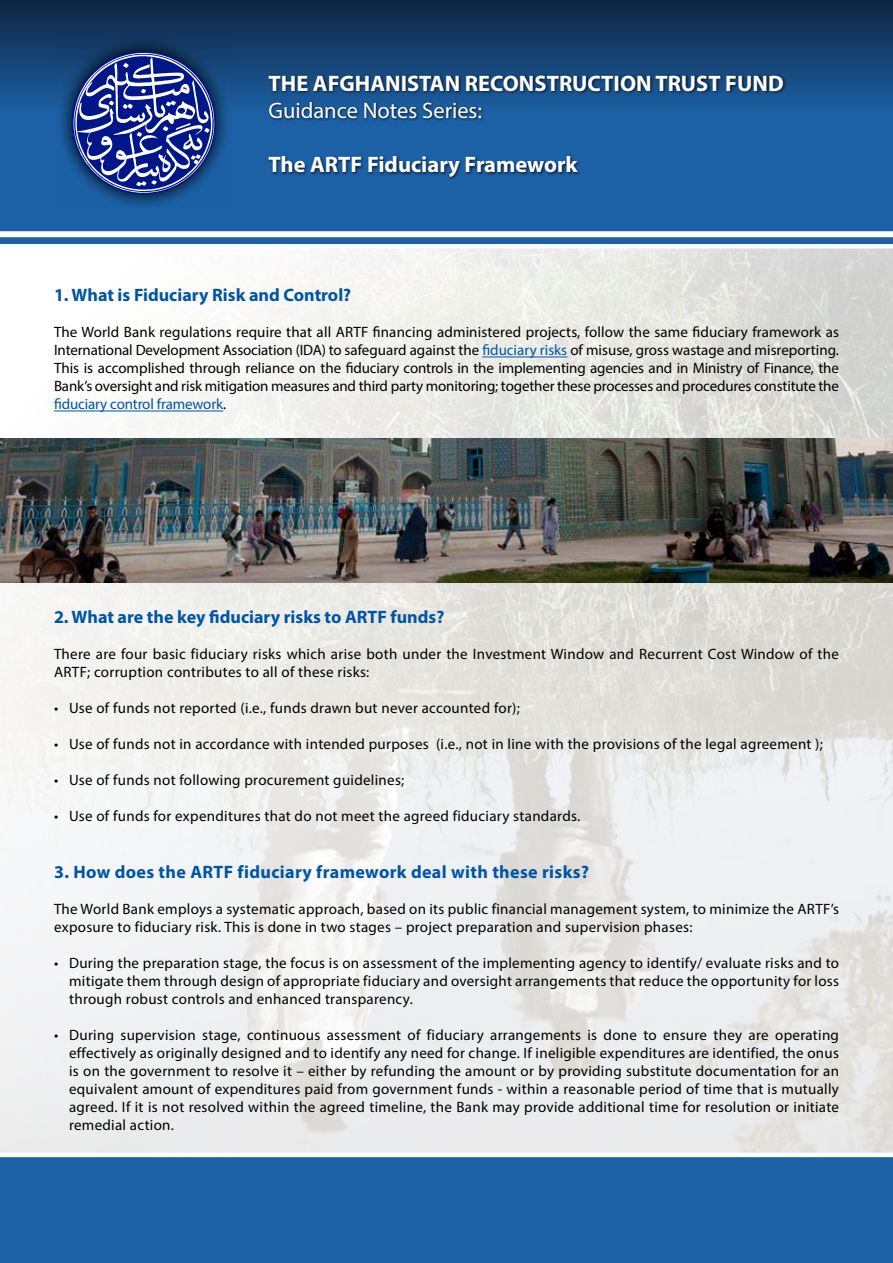
<style>
.page{position:relative;width:893px;height:1263px;background:#fff}
.page>*{position:absolute;margin:0;border:0;box-sizing:border-box;transform-origin:0 0}
.t1{font:700 22.5px "Myriad Pro";color:#fff}
.t2{font:22.5px "Myriad Pro";color:#fff}
.t3{font:700 18px "Myriad Pro";color:#0055a4}
.t4{font:700 18px "Myriad Pro";letter-spacing:.02em;color:#0055a4}
.t5{font:15px/18px "Myriad Pro";letter-spacing:.02em;color:#000;text-align:justify}
.s1{color:#0055a4}
</style>
<div class="page">
<img style="left:0;top:248px;width:893px;height:905px">
<div style="left:0;top:1157px;width:893px;height:106px;background:#1c61a6"></div>
<svg style="left:0;top:0;width:893px;height:244px"></svg>
<svg style="left:55px;top:34px;width:178px;height:177px"></svg>
<svg style="left:73px;top:53px;width:142px;height:140px"></svg>
<div style="left:267px;top:73px;width:520px;height:107px;background:#000;opacity:.75"></div>
<hr style="left:482px;top:357px;width:85px;height:1px;background:#0055a4">
<hr style="left:54px;top:411px;width:169px;height:1px;background:#0055a4">
<div style="left:0;top:231px;width:893px;height:6px;background:#fff"></div>
<img style="left:0;top:439px;width:893px;height:143px">
<h1 class="t1" style="left:268px;top:68px;width:517px">THE AFGHANISTAN RECONSTRUCTION TRUST FUND</h1>
<h1 class="t2" style="left:268px;top:96px;width:215px">Guidance Notes Series:</h1>
<h1 class="t1" style="left:268px;top:149px;width:311px">The ARTF Fiduciary Framework</h1>
<p class="t3" style="left:54px;top:284px;width:299px">1. What is Fiduciary Risk and Control?</p>
<p class="t5" style="left:54px;top:323px;width:786px">The World Bank regulations require that all ARTF financing administered projects, follow the same fiduciary framework as International Development Association (IDA) to safeguard against the <span class="s1">fiduciary risks</span> of misuse, gross wastage and misreporting.<br>This is accomplished through reliance on the fiduciary controls in the implementing agencies and in Ministry of Finance, the Bank’s oversight and risk mitigation measures and third party monitoring; together these processes and procedures constitute the <span class="s1">fiduciary control framework</span>.</p>
<p class="t3" style="left:54px;top:605px;width:392px">2. What are the key fiduciary risks to ARTF funds?</p>
<p class="t5" style="left:54px;top:644px;width:786px">There are four basic fiduciary risks which arise both under the Investment Window and Recurrent Cost Window of the<br>ARTF; corruption contributes to all of these risks:</p>
<p class="t5" style="left:54px;top:698px;width:467px">• Use of funds not reported (i.e., funds drawn but never accounted for);</p>
<p class="t5" style="left:54px;top:734px;width:770px">• Use of funds not in accordance with intended purposes (i.e., not in line with the provisions of the legal agreement );</p>
<p class="t5" style="left:54px;top:770px;width:352px">• Use of funds not following procurement guidelines;</p>
<p class="t5" style="left:54px;top:806px;width:528px">• Use of funds for expenditures that do not meet the agreed fiduciary standards.</p>
<p class="t4" style="left:54px;top:860px;width:537px">3. How does the ARTF fiduciary framework deal with these risks?</p>
<p class="t5" style="left:54px;top:900px;width:786px">The World Bank employs a systematic approach, based on its public financial management system, to minimize the ARTF’s exposure to fiduciary risk. This is done in two stages – project preparation and supervision phases:</p>
<p class="t5" style="left:69px;top:954px;width:771px;text-indent:-15px">• During the preparation stage, the focus is on assessment of the implementing agency to identify/ evaluate risks and to mitigate them through design of appropriate fiduciary and oversight arrangements that reduce the opportunity for loss through robust controls and enhanced transparency.</p>
<p class="t5" style="left:69px;top:1026px;width:771px;text-indent:-15px">• During supervision stage, continuous assessment of fiduciary arrangements is done to ensure they are operating effectively as originally designed and to identify any need for change. If ineligible expenditures are identified, the onus is on the government to resolve it – either by refunding the amount or by providing substitute documentation for an equivalent amount of expenditures paid from government funds - within a reasonable period of time that is mutually agreed. If it is not resolved within the agreed timeline, the Bank may provide additional time for resolution or initiate remedial action.</p>
</div>
